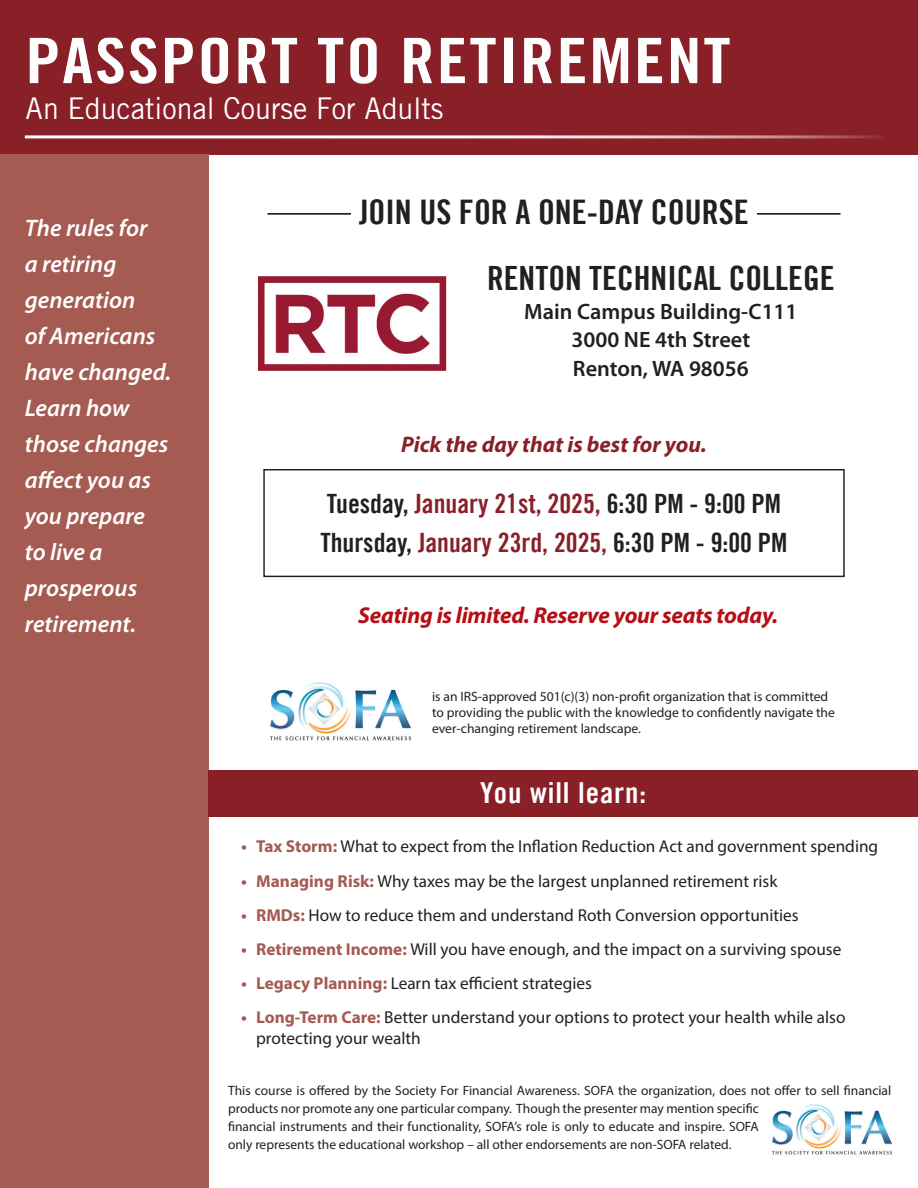
<style>
.page{position:relative;width:918px;height:1188px;background:#fff}
.page>*{position:absolute;margin:0;border:0;box-sizing:border-box;transform-origin:0 0}
.t1{font:63px "Trade Gothic Bold Cond Twenty";letter-spacing:.03em;color:#fff;scale:1.1 1}
.t2{font:33.9px "Trade Gothic Bold Cond Twenty";color:#231f20}
.t3{font:33.45px "Trade Gothic Bold Cond Twenty";color:#231f20}
.t4{font:30px "Trade Gothic LT";color:#fff;scale:.95 1}
.t5{font:28.95px "Trade Gothic Bold Cond Twenty";letter-spacing:.03em;color:#fff;scale:1.04 1}
.t6{font:26.7px "Trade Gothic Bold Cond Twenty";color:#231f20}
.t7{font:italic 600 24px/36px "Myriad Pro";color:#fff}
.t8{font:italic 700 22.95px "Myriad Pro";letter-spacing:-.01em;color:#b50e16}
.t9{font:italic 700 22.5px "Myriad Pro";color:#892028}
.t10{font:600 22.35px/28.5px "Myriad Pro";color:#231f20;text-align:center}
.t11{font:17.25px/20.7px "Myriad Pro";color:#231f20}
.t12{font:13.5px/18px "Myriad Pro";color:#231f20}
.s1{color:#892028}
.s2{font-weight:700;color:#a55b52}
</style>
<div class="page">
<div style="left:0;top:0;width:918px;height:154px;background:#892028"></div>
<div style="left:0;top:154px;width:208px;height:1034px;background:#a55b52"></div>
<div style="left:208px;top:770px;width:710px;height:46px;background:#892028"></div>
<hr style="left:25px;top:135px;width:859px;height:3px;background:#fff">
<hr style="left:267px;top:213px;width:84px;height:2px;background:#231f20">
<hr style="left:757px;top:213px;width:84px;height:2px;background:#231f20">
<div style="left:263px;top:469px;width:582px;height:108px;border:1px solid #231f20"></div>
<img style="left:772px;top:1105px;width:119px;height:49px">
<img style="left:271px;top:682px;width:140px;height:59px">
<img style="left:259px;top:277px;width:187px;height:93px">
<p class="t1" style="left:26px;top:22px;width:642px">PASSPORT TO RETIREMENT</p>
<p class="t4" style="left:26px;top:90px;width:441px">An Educational Course For Adults</p>
<p class="t7" style="left:25px;top:209px;width:148px">The rules for<br>a retiring generation<br>of Americans have changed.<br>Learn how those changes affect you as you prepare to live a prosperous retirement.</p>
<p class="t2" style="left:359px;top:192px;width:391px">JOIN US FOR A ONE-DAY COURSE</p>
<p class="t3" style="left:487px;top:258px;width:349px">RENTON TECHNICAL COLLEGE</p>
<p class="t10" style="left:524px;top:297px;width:275px">Main Campus Building-C111<br>3000 NE 4th Street<br>Renton, WA 98056</p>
<p class="t9" style="left:401px;top:430px;width:307px">Pick the day that is best for you.</p>
<p class="t6" style="left:327px;top:487px;width:456px">Tuesday, <span class="s1">January 21st, 2025,</span> 6:30 PM - 9:00 PM</p>
<p class="t6" style="left:320px;top:526px;width:469px">Thursday, <span class="s1">January 23rd, 2025,</span> 6:30 PM - 9:00 PM</p>
<p class="t8" style="left:358px;top:600px;width:422px">Seating is limited. Reserve your seats today.</p>
<p class="t12" style="left:432px;top:688px;width:405px;line-height:16.2px">is an IRS-approved 501(c)(3) non-profit organization that is committed to providing the public with the knowledge to confidently navigate the ever-changing retirement landscape.</p>
<p class="t5" style="left:480px;top:775px;width:161px">You will learn:</p>
<p class="t11" style="left:241px;top:836px;width:639px"><span class="s2">• Tax Storm:</span> What to expect from the Inflation Reduction Act and government spending</p>
<p class="t11" style="left:241px;top:870px;width:538px"><span class="s2">• Managing Risk:</span> Why taxes may be the largest unplanned retirement risk</p>
<p class="t11" style="left:241px;top:904px;width:559px"><span class="s2">• RMDs:</span> How to reduce them and understand Roth Conversion opportunities</p>
<p class="t11" style="left:241px;top:939px;width:602px"><span class="s2">• Retirement Income:</span> Will you have enough, and the impact on a surviving spouse</p>
<p class="t11" style="left:241px;top:973px;width:352px"><span class="s2">• Legacy Planning:</span> Learn tax efficient strategies</p>
<p class="t11" style="left:256px;top:1007px;width:591px;text-indent:-15px"><span class="s2">• Long-Term Care:</span> Better understand your options to protect your health while also protecting your wealth</p>
<p class="t12" style="left:228px;top:1082px;width:665px">This course is offered by the Society For Financial Awareness. SOFA the organization, does not offer to sell financial products nor promote any one particular company. Though the presenter may mention specific<br>financial instruments and their functionality, SOFA’s role is only to educate and inspire. SOFA<br>only represents the educational workshop – all other endorsements are non-SOFA related.</p>
</div>
